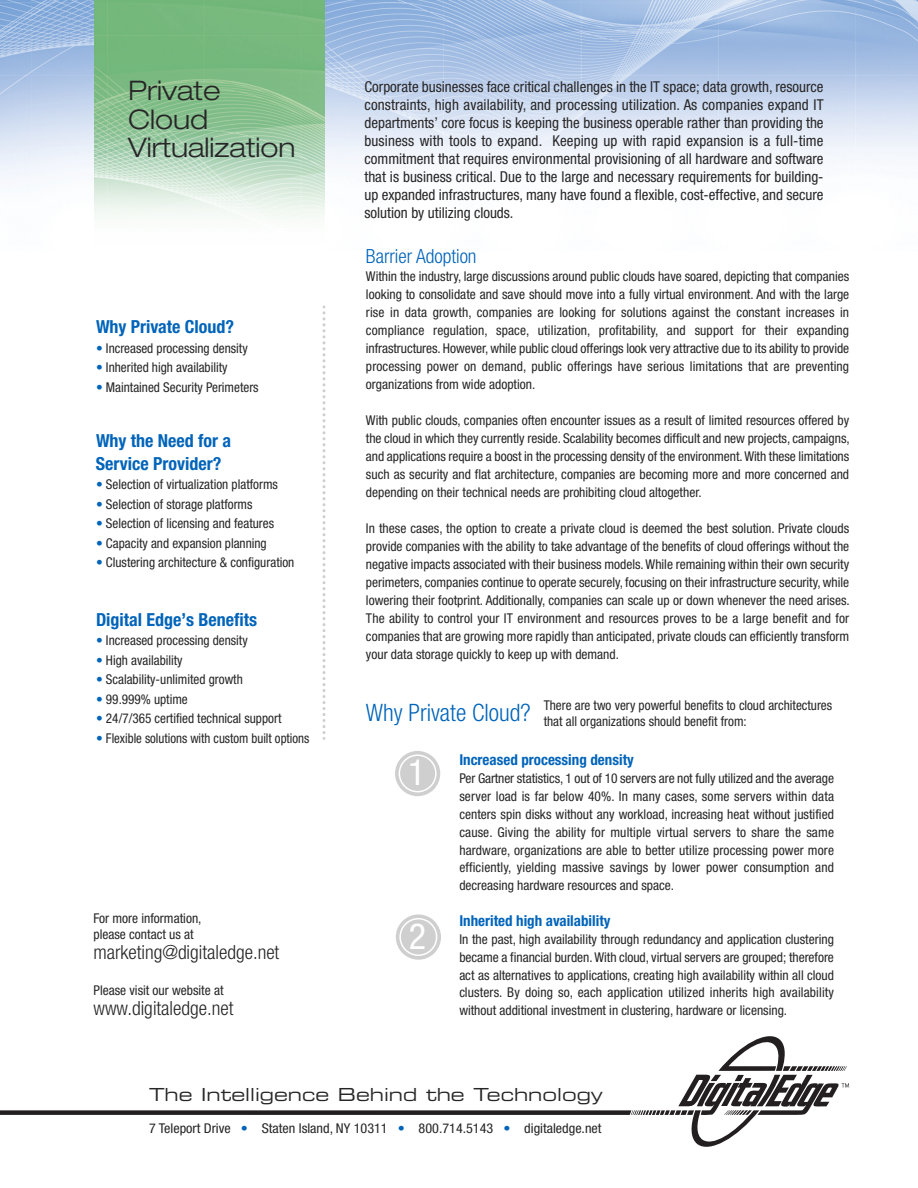
<style>
.page{position:relative;width:918px;height:1188px;background:#fff}
.page>*{position:absolute;margin:0;border:0;box-sizing:border-box;transform-origin:0 0}
.t1{font:condensed 36px "Helvetica Neue";color:#fff}
.t2{font:300 expanded 27px/28.5px "Helvetica Neue";color:#272627}
.t3{font:300 condensed 24px "Helvetica Neue";color:#0064ba}
.t4{font:300 condensed 19.5px "Helvetica Neue";color:#272627}
.t5{font:300 condensed 19.5px "Helvetica Neue";color:#0064ba}
.t6{font:700 condensed 18px/22.5px "Helvetica Neue";color:#0064ba}
.t7{font:18px "Eurostile Extended Two";color:#272627}
.t8{font:condensed 15px/18px "Helvetica Neue";color:#272627;text-align:justify}
.t9{font:700 condensed 15px "Helvetica Neue";color:#0064ba}
.t10{font:condensed 13.5px/18px "Helvetica Neue";color:#272627;text-align:justify}
.t11{font:condensed 13.5px "Helvetica Neue";color:#272627;scale:1.05 1}
.t12{font:condensed 13.5px "Helvetica Neue";color:#272627;scale:.95 1}
.s1{color:#0064ba}
</style>
<div class="page">
<img style="left:0;top:0;width:918px;height:217px">
<img style="left:95px;top:0;width:229px;height:344px">
<svg style="left:0;top:1036px;width:849px;height:111px"></svg>
<svg style="left:395px;top:751px;width:45px;height:45px"></svg>
<svg style="left:396px;top:914px;width:45px;height:46px"></svg>
<svg style="left:323px;top:305px;width:2px;height:435px"></svg>
<img style="left:323px;top:305px;width:1px;height:39px">
<h2 class="t2" style="left:128px;top:79px;width:169px">Private<br>Cloud<br>Virtualization</h2>
<h3 class="t6" style="left:96px;top:317px;width:140px">Why Private Cloud?</h3>
<p class="t10" style="left:96px;top:340px;width:153px"><span class="s1">•</span> Increased processing density</p>
<p class="t10" style="left:96px;top:359px;width:133px"><span class="s1">•</span> Inherited high availability</p>
<p class="t10" style="left:96px;top:379px;width:164px"><span class="s1">•</span> Maintained Security Perimeters</p>
<h3 class="t6" style="left:96px;top:431px;width:137px">Why the Need for a<br>Service Provider?</h3>
<p class="t10" style="left:96px;top:476px;width:183px"><span class="s1">•</span> Selection of virtualization platforms</p>
<p class="t10" style="left:96px;top:496px;width:158px"><span class="s1">•</span> Selection of storage platforms</p>
<p class="t10" style="left:96px;top:515px;width:180px"><span class="s1">•</span> Selection of licensing and features</p>
<p class="t10" style="left:96px;top:535px;width:172px"><span class="s1">•</span> Capacity and expansion planning</p>
<p class="t10" style="left:96px;top:554px;width:200px"><span class="s1">•</span> Clustering architecture &amp; configuration</p>
<h3 class="t6" style="left:96px;top:609px;width:163px">Digital Edge’s Benefits</h3>
<p class="t10" style="left:96px;top:632px;width:153px"><span class="s1">•</span> Increased processing density</p>
<p class="t10" style="left:96px;top:652px;width:88px"><span class="s1">•</span> High availability</p>
<p class="t10" style="left:96px;top:671px;width:148px"><span class="s1">•</span> Scalability-unlimited growth</p>
<p class="t10" style="left:96px;top:691px;width:93px"><span class="s1">•</span> 99.999% uptime</p>
<p class="t10" style="left:96px;top:710px;width:187px"><span class="s1">•</span> 24/7/365 certified technical support</p>
<p class="t12" style="left:96px;top:733px;width:226px"><span class="s1">•</span> Flexible solutions with custom built options</p>
<p class="t10" style="left:94px;top:911px;width:109px;line-height:16.2px">For more information, please contact us at</p>
<h3 class="t4" style="left:94px;top:945px;width:187px">marketing@digitaledge.net</h3>
<p class="t10" style="left:94px;top:982px;width:132px">Please visit our website at</p>
<h3 class="t4" style="left:94px;top:1001px;width:141px">www.digitaledge.net</h3>
<p class="t8" style="left:364px;top:79px;width:461px">Corporate businesses face critical challenges in the IT space; data growth, resource constraints, high availability, and processing utilization. As companies expand IT departments’ core focus is keeping the business operable rather than providing the business with tools to expand. Keeping up with rapid expansion is a full-time commitment that requires environmental provisioning of all hardware and software that is business critical. Due to the large and necessary requirements for building&shy;up expanded infrastructures, many have found a flexible, cost-effective, and secure solution by utilizing clouds.</p>
<h3 class="t5" style="left:366px;top:249px;width:112px">Barrier Adoption</h3>
<p class="t10" style="left:366px;top:269px;width:485px">Within the industry, large discussions around public clouds have soared, depicting that companies looking to consolidate and save should move into a fully virtual environment. And with the large rise in data growth, companies are looking for solutions against the constant increases in compliance regulation, space, utilization, profitability, and support for their expanding infrastructures. However, while public cloud offerings look very attractive due to its ability to provide processing power on demand, public offerings have serious limitations that are preventing organizations from wide adoption.</p>
<p class="t10" style="left:366px;top:413px;width:485px">With public clouds, companies often encounter issues as a result of limited resources offered by the cloud in which they currently reside. Scalability becomes difficult and new projects, campaigns, and applications require a boost in the processing density of the environment.With these limitations such as security and flat architecture, companies are becoming more and more concerned and depending on their technical needs are prohibiting cloud altogether.</p>
<p class="t10" style="left:366px;top:521px;width:485px">In these cases, the option to create a private cloud is deemed the best solution. Private clouds provide companies with the ability to take advantage of the benefits of cloud offerings without the negative impacts associated with their business models.While remaining within their own security perimeters, companies continue to operate securely, focusing on their infrastructure security, while lowering their footprint. Additionally, companies can scale up or down whenever the need arises.<br>The ability to control your IT environment and resources proves to be a large benefit and for companies that are growing more rapidly than anticipated, private clouds can efficiently transform your data storage quickly to keep up with demand.</p>
<h3 class="t3" style="left:366px;top:704px;width:166px">Why Private Cloud?</h3>
<p class="t10" style="left:544px;top:698px;width:290px;line-height:16.5px">There are two very powerful benefits to cloud architectures that all organizations should benefit from:</p>
<h1 class="t1" style="left:408px;top:760px;width:19px">1</h1>
<p class="t9" style="left:459px;top:755px;width:176px">Increased processing density</p>
<p class="t10" style="left:459px;top:771px;width:376px">Per Gartner statistics, 1 out of 10 servers are not fully utilized and the average server load is far below 40%. In many cases, some servers within data centers spin disks without any workload, increasing heat without justified cause. Giving the ability for multiple virtual servers to share the same hardware, organizations are able to better utilize processing power more efficiently, yielding massive savings by lower power consumption and decreasing hardware resources and space.</p>
<p class="t9" style="left:459px;top:915px;width:153px">Inherited high availability</p>
<p class="t10" style="left:459px;top:931px;width:376px">In the past, high availability through redundancy and application clustering became a financial burden.With cloud, virtual servers are grouped; therefore act as alternatives to applications, creating high availability within all cloud clusters. By doing so, each application utilized inherits high availability without additional investment in clustering, hardware or licensing.</p>
<h1 class="t1" style="left:409px;top:923px;width:19px">2</h1>
<h3 class="t7" style="left:149px;top:1088px;width:455px">The Intelligence Behind the Technology</h3>
<p class="t11" style="left:149px;top:1123px;width:432px">7 Teleport Drive <span class="s1">•</span> Staten Island, NY 10311 <span class="s1">•</span> 800.714.5143 <span class="s1">•</span> digitaledge.net</p>
</div>
